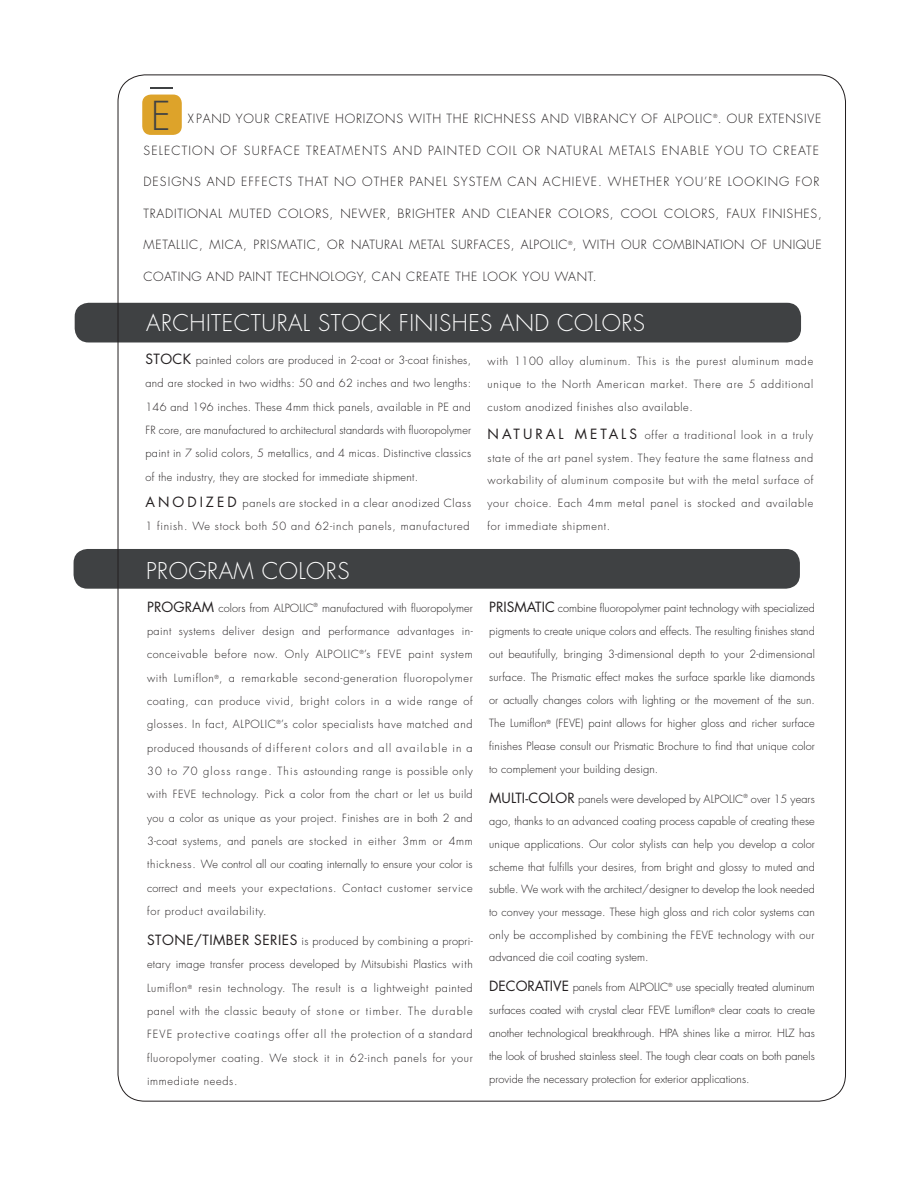
<style>
.page{position:relative;width:918px;height:1188px;background:#fff}
.page>*{position:absolute;margin:0;border:0;box-sizing:border-box;transform-origin:0 0}
.t1{font:300 38.85px "Futura";color:#3f4143}
.t2{font:300 22.5px "Futura";letter-spacing:.02em;color:#fff}
.t3{font:300 12.3px "Futura";letter-spacing:.06em;color:#231f20}
.t4{font:300 12.3px "Futura";letter-spacing:.04em;color:#231f20}
.t5{font:300 12.3px "Futura";letter-spacing:.095em;color:#231f20}
.t6{font:300 12.3px "Futura";letter-spacing:.085em;color:#231f20}
.t7{font:300 10.95px/23.2px "Futura";letter-spacing:.05em;color:#231f20;text-align:justify}
.t8{font:300 10.95px "Futura";letter-spacing:.01em;color:#231f20}
.t9{font:300 5.55px "Futura";color:#231f20}
.s1{font-weight:400;font-size:13.65px}
</style>
<div class="page">
<div style="left:74px;top:549px;width:726px;height:40px;background:#3f4143;border-radius:14px"></div>
<div style="left:75px;top:303px;width:726px;height:39px;background:#3f4143;border-radius:14px"></div>
<div style="left:142px;top:95px;width:40px;height:40px;background:#dda32a;border-radius:9px"></div>
<hr style="left:150px;top:87px;width:23px;height:2px;background:#3f4143">
<p class="t1" style="left:151px;top:91px;width:21px">E</p>
<p class="t3" style="left:188px;top:111px;width:635px">X PAND YOUR CREATIVE HORIZONS WITH THE RICHNESS AND VIBRANCY OF ALPOLIC . OUR EXTENSIVE</p>
<p class="t9" style="left:713px;top:112px;width:6px">®</p>
<p class="t5" style="left:144px;top:142px;width:677px">SELECTION OF SURFACE TREATMENTS AND PAINTED COIL OR NATURAL METALS ENABLE YOU TO CREATE</p>
<p class="t6" style="left:144px;top:174px;width:677px">DESIGNS AND EFFECTS THAT NO OTHER PANEL SYSTEM CAN ACHIEVE. WHETHER YOU’RE LOOKING FOR</p>
<p class="t3" style="left:144px;top:206px;width:680px">TRADITIONAL MUTED COLORS, NEWER, BRIGHTER AND CLEANER COLORS, COOL COLORS, FAUX FINISHES,</p>
<p class="t4" style="left:144px;top:237px;width:680px">METALLIC, MICA, PRISMATIC, OR NATURAL METAL SURFACES, ALPOLIC , WITH OUR COMBINATION OF UNIQUE</p>
<p class="t9" style="left:568px;top:239px;width:6px">®</p>
<p class="t4" style="left:144px;top:269px;width:455px">COATING AND PAINT TECHNOLOGY, CAN CREATE THE LOOK YOU WANT.</p>
<p class="t2" style="left:146px;top:309px;width:500px">ARCHITECTURAL STOCK FINISHES AND COLORS</p>
<p class="t7" style="left:145px;top:349px;width:327px"><span class="s1">STOCK</span> painted colors are produced in 2-coat or 3-coat finishes, and are stocked in two widths: 50 and 62 inches and two lengths:<br>146 and 196 inches. These 4mm thick panels, available in PE and FR core, are manufactured to architectural standards with fluoropolymer paint in 7 solid colors, 5 metallics, and 4 micas. Distinctive classics of the industry, they are stocked for immediate shipment.</p>
<p class="t7" style="left:145px;top:491px;width:327px"><span class="s1">A N O D I Z E D</span> panels are stocked in a clear anodized Class<br>1 finish. We stock both 50 and 62-inch panels, manufactured</p>
<p class="t2" style="left:146px;top:556px;width:205px">PROGRAM COLORS</p>
<p class="t7" style="left:147px;top:596px;width:327px"><span class="s1">PROGRAM</span> colors from ALPOLIC<sup>®</sup> manufactured with fluoropolymer paint systems deliver design and performance advantages in&shy;conceivable before now. Only ALPOLIC<sup>®</sup>’s FEVE paint system with Lumiflon<sup>®</sup>, a remarkable second-generation fluoropolymer coating, can produce vivid, bright colors in a wide range of glosses. In fact, ALPOLIC<sup>®</sup>’s color specialists have matched and produced thousands of different colors and all available in a 30 to 70 gloss range. This astounding range is possible only with FEVE technology. Pick a color from the chart or let us build you a color as unique as your project. Finishes are in both 2 and 3-coat systems, and panels are stocked in either 3mm or 4mm thickness. We control all our coating internally to ensure your color is correct and meets your expectations. Contact customer service for product availability.</p>
<p class="t7" style="left:147px;top:930px;width:327px"><span class="s1">STONE/TIMBER SERIES</span> is produced by combining a propri&shy;etary image transfer process developed by Mitsubishi Plastics with Lumiflon<sup>®</sup> resin technology. The result is a lightweight painted panel with the classic beauty of stone or timber. The durable FEVE protective coatings offer all the protection of a standard fluoropolymer coating. We stock it in 62-inch panels for your immediate needs.</p>
<p class="t7" style="left:488px;top:349px;width:327px">with 1100 alloy aluminum. This is the purest aluminum made unique to the North American market. There are 5 additional custom anodized finishes also available.</p>
<p class="t7" style="left:488px;top:423px;width:327px;line-height:22.8px"><span class="s1">N AT U R A L M E TA L S</span> offer a traditional look in a truly state of the art panel system. They feature the same flatness and workability of aluminum composite but with the metal surface of your choice. Each 4mm metal panel is stocked and available for immediate shipment.</p>
<p class="t7" style="left:489px;top:596px;width:327px"><span class="s1">PRISMATIC</span> combine fluoropolymer paint technology with specialized pigments to create unique colors and effects. The resulting finishes stand out beautifully, bringing 3-dimensional depth to your 2-dimensional surface. The Prismatic effect makes the surface sparkle like diamonds or actually changes colors with lighting or the movement of the sun.<br>The Lumiflon<sup>®</sup> (FEVE) paint allows for higher gloss and richer surface finishes Please consult our Prismatic Brochure to find that unique color to complement your building design.</p>
<p class="t7" style="left:489px;top:788px;width:327px;line-height:22.6px"><span class="s1">MULTI-COLOR</span> panels were developed by ALPOLIC<sup>®</sup> over 15 years ago, thanks to an advanced coating process capable of creating these unique applications. Our color stylists can help you develop a color scheme that fulfills your desires, from bright and glossy to muted and subtle. We work with the architect/designer to develop the look needed to convey your message. These high gloss and rich color systems can only be accomplished by combining the FEVE technology with our</p>
<p class="t8" style="left:489px;top:950px;width:161px">advanced die coil coating system.</p>
<p class="t7" style="left:489px;top:976px;width:327px"><span class="s1">DECORATIVE</span> panels from ALPOLIC<sup>®</sup> use specially treated aluminum surfaces coated with crystal clear FEVE Lumiflon<sup>®</sup> clear coats to create another technological breakthrough. HPA shines like a mirror. HLZ has the look of brushed stainless steel. The tough clear coats on both panels provide the necessary protection for exterior applications.</p>
</div>
